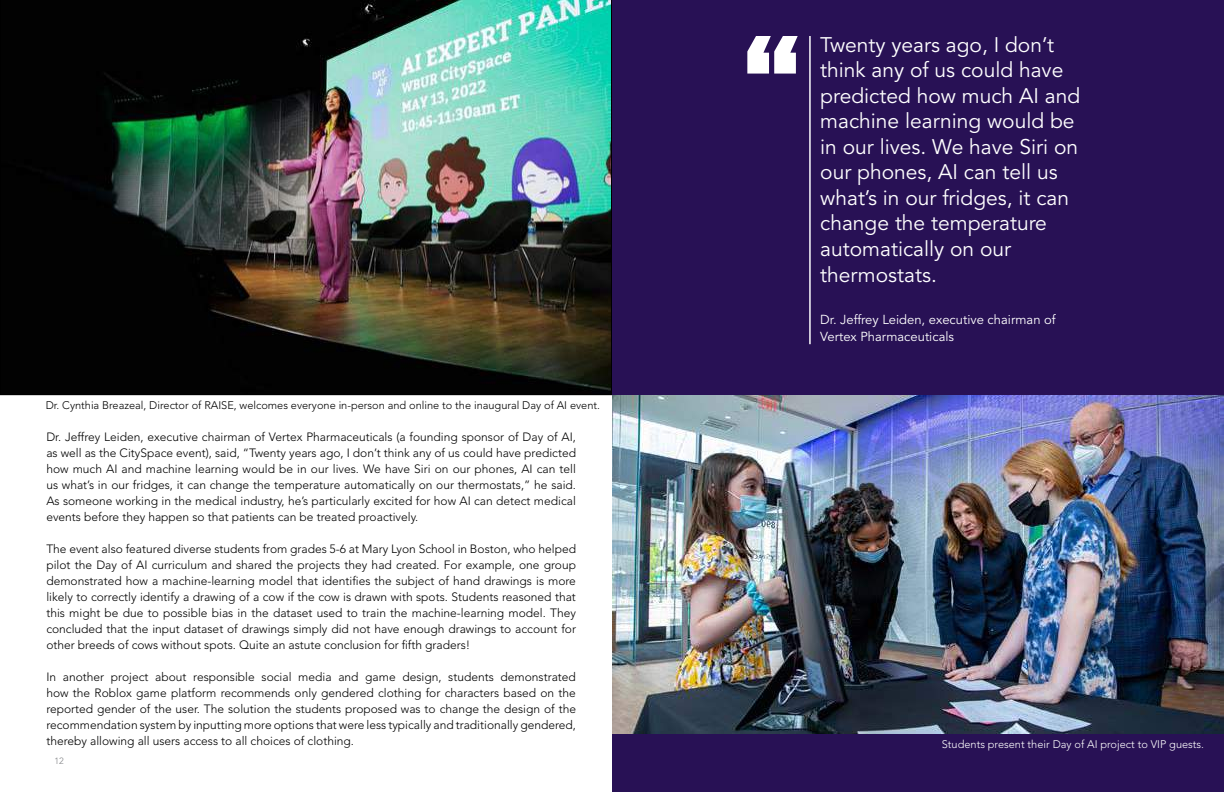
<style>
.page{position:relative;width:1224px;height:792px;background:#fff}
.page>*{position:absolute;margin:0;border:0;box-sizing:border-box;transform-origin:0 0}
.t1{font:21px/25.5px "Avenir LT Std";color:#fff}
.t2{font:13px/17px "Avenir LT Std";color:#fff}
.t3{font:300 12px/16px "Avenir LT Std";color:#000;text-align:justify}
.t4{font:300 11px "Avenir LT Std";color:#000}
.t5{font:300 11px "Avenir LT Std";color:#fff}
.t6{font:300 9px "Avenir LT Std";color:#808285}
</style>
<div class="page">
<div style="left:612px;top:0;width:612px;height:792px;background:#281155"></div>
<svg style="left:747px;top:36px;width:51px;height:38px"></svg>
<hr style="left:809px;top:36px;width:2px;height:308px;background:#fff">
<img style="left:0;top:0;width:612px;height:395px">
<img style="left:612px;top:395px;width:612px;height:339px">
<p class="t4" style="left:46px;top:399px;width:556px">Dr. Cynthia Breazeal, Director of RAISE, welcomes everyone in-person and online to the inaugural Day of AI event.</p>
<p class="t3" style="left:46px;top:428px;width:531px">Dr. Jeffrey Leiden, executive chairman of Vertex Pharmaceuticals (a founding sponsor of Day of AI, as well as the CitySpace event), said, “Twenty years ago, I don’t think any of us could have predicted how much AI and machine learning would be in our lives. We have Siri on our phones, AI can tell us what’s in our fridges, it can change the temperature automatically on our thermostats,” he said.<br>As someone working in the medical industry, he’s particularly excited for how AI can detect medical events before they happen so that patients can be treated proactively.</p>
<p class="t3" style="left:46px;top:540px;width:531px">The event also featured diverse students from grades 5-6 at Mary Lyon School in Boston, who helped pilot the Day of AI curriculum and shared the projects they had created. For example, one group demonstrated how a machine-learning model that identifies the subject of hand drawings is more likely to correctly identify a drawing of a cow if the cow is drawn with spots. Students reasoned that this might be due to possible bias in the dataset used to train the machine-learning model. They concluded that the input dataset of drawings simply did not have enough drawings to account for other breeds of cows without spots. Quite an astute conclusion for fifth graders!</p>
<p class="t3" style="left:46px;top:668px;width:531px">In another project about responsible social media and game design, students demonstrated how the Roblox game platform recommends only gendered clothing for characters based on the reported gender of the user. The solution the students proposed was to change the design of the recommendation system by inputting more options that were less typically and traditionally gendered, thereby allowing all users access to all choices of clothing.</p>
<p class="t6" style="left:55px;top:755px;width:11px">12</p>
<p class="t1" style="left:820px;top:32px;width:261px">Twenty years ago, I don’t think any of us could have predicted how much AI and machine learning would be in our lives. We have Siri on our phones, AI can tell us what’s in our fridges, it can change the temperature automatically on our thermostats.</p>
<p class="t2" style="left:820px;top:311px;width:237px">Dr. Jeffrey Leiden, executive chairman of<br>Vertex Pharmaceuticals</p>
<p class="t5" style="left:942px;top:738px;width:264px">Students present their Day of AI project to VIP guests.</p>
</div>
